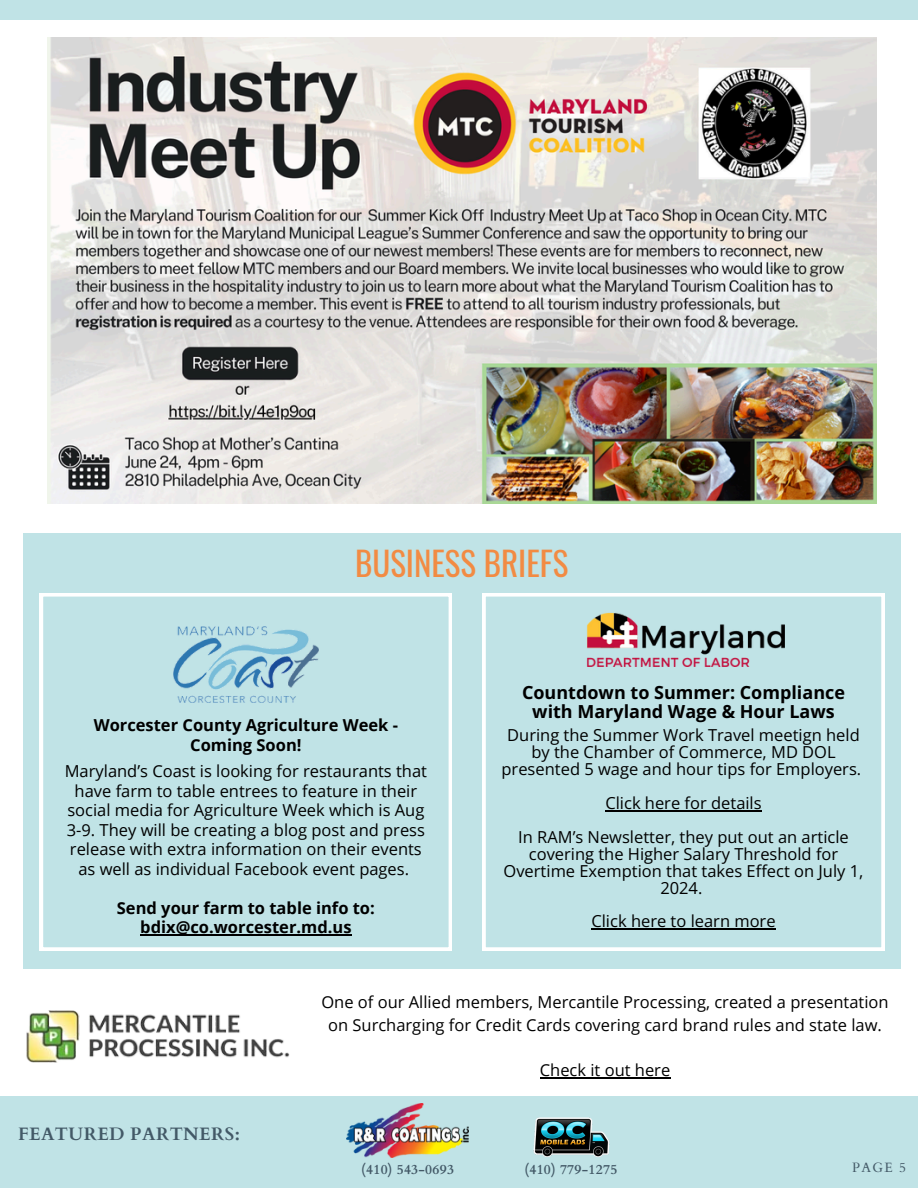
<style>
.page{position:relative;width:918px;height:1188px;background:#fff}
.page>*{position:absolute;margin:0;border:0;box-sizing:border-box;transform-origin:0 0}
.t1{font:33px "Oswald";color:#f28b43}
.t2{font:700 18px/18.5px "Open Sans";color:#000;text-align:center}
.t3{font:700 18px "Cardo";letter-spacing:.02em;color:#435967}
.t4{font:16.5px/19.5px "Open Sans";color:#000;text-align:center}
.t5{font:700 16.5px/19.5px "Open Sans";color:#000;text-align:center}
.t6{font:700 13.65px "Cardo";letter-spacing:.02em;color:#435967}
.t7{font:13.5px "Cardo";color:#435967}
</style>
<div class="page">
<div style="left:0;top:0;width:918px;height:20px;background:#c0e3e6"></div>
<div style="left:0;top:1096px;width:918px;height:92px;background:#c0e3e6"></div>
<img style="left:347px;top:1104px;width:121px;height:54px">
<div style="left:23px;top:533px;width:878px;height:436px;background:#c0e3e6"></div>
<svg style="left:482px;top:593px;width:403px;height:358px"></svg>
<svg style="left:40px;top:593px;width:412px;height:358px"></svg>
<img style="left:583px;top:608px;width:201px;height:59px">
<img style="left:173px;top:626px;width:145px;height:77px">
<hr style="left:605px;top:810px;width:157px;height:1px;background:#000">
<hr style="left:140px;top:934px;width:212px;height:2px;background:#000">
<hr style="left:591px;top:929px;width:185px;height:1px;background:#000">
<img style="left:47px;top:38px;width:829px;height:465px">
<img style="left:26px;top:1010px;width:264px;height:53px">
<hr style="left:540px;top:1077px;width:130px;height:1px;background:#000">
<img style="left:533px;top:1117px;width:77px;height:40px">
<h3 class="t1" style="left:355px;top:538px;width:215px">BUSINESS BRIEFS</h3>
<h3 class="t5" style="left:94px;top:715px;width:306px">Worcester County Agriculture Week -<br>Coming Soon!</h3>
<h4 class="t4" style="left:65px;top:761px;width:364px">Maryland’s Coast is looking for restaurants that have farm to table entrees to feature in their social media for Agriculture Week which is Aug 3-9. They will be creating a blog post and press release with extra information on their events as well as individual Facebook event pages.</h4>
<p class="t5" style="left:117px;top:898px;width:260px">Send your farm to table info to: bdix@co.worcester.md.us</p>
<h4 class="t2" style="left:522px;top:683px;width:324px">Countdown to Summer: Compliance with Maryland Wage &amp; Hour Laws</h4>
<h3 class="t4" style="left:502px;top:726px;width:361px;line-height:17px">During the Summer Work Travel meetign held by the Chamber of Commerce, MD DOL presented 5 wage and hour tips for Employers.</h3>
<p class="t4" style="left:605px;top:793px;width:158px">Click here for details</p>
<h4 class="t4" style="left:504px;top:828px;width:361px;line-height:16.8px">In RAM’s Newsletter, they put out an article covering the Higher Salary Threshold for Overtime Exemption that takes Effect on July 1, 2024.</h4>
<p class="t4" style="left:591px;top:911px;width:186px">Click here to learn more</p>
<h4 class="t3" style="left:18px;top:1123px;width:223px">FEATURED PARTNERS:</h4>
<p class="t4" style="left:321px;top:991px;width:569px;line-height:22.5px">One of our Allied members, Mercantile Processing, created a presentation on Surcharging for Credit Cards covering card brand rules and state law.</p>
<h5 class="t4" style="left:540px;top:1060px;width:132px">Check it out here</h5>
<h2 class="t6" style="left:361px;top:1161px;width:94px">(410) 543-0693</h2>
<p class="t7" style="left:852px;top:1159px;width:55px">PAGE 5</p>
<p class="t6" style="left:525px;top:1161px;width:94px">(410) 779-1275</p>
</div>
